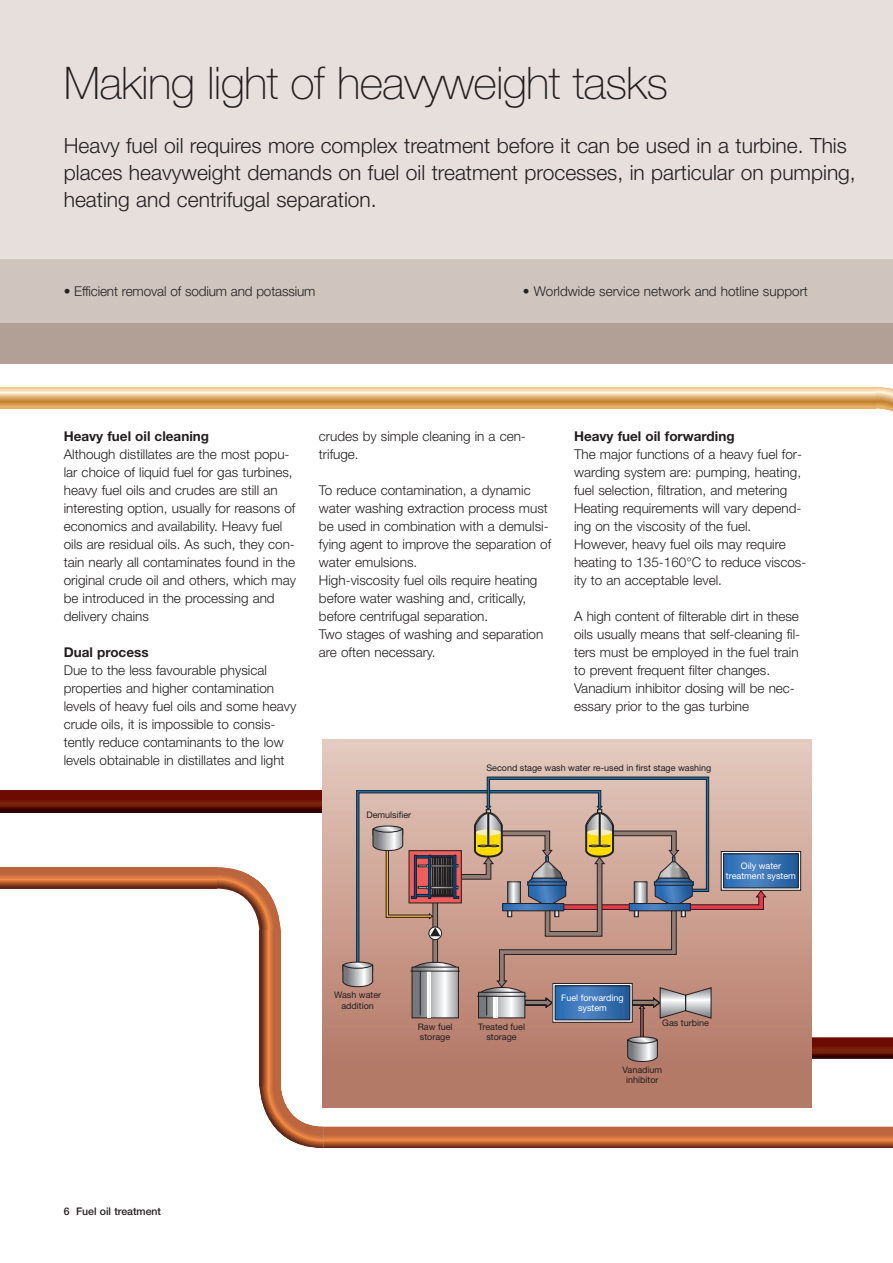
<style>
.page{position:relative;width:893px;height:1263px;background:#fff}
.page>*{position:absolute;margin:0;border:0;box-sizing:border-box;transform-origin:0 0}
.t1{font:100 45px "Helvetica Neue";letter-spacing:-.015em;color:#231f20}
.t2{font:300 21px/27px "Helvetica Neue";color:#231f20}
.t3{font:300 13.5px/18px "Helvetica Neue";color:#231f20}
.t4{font:700 13.5px "Helvetica Neue";color:#231f20}
.t5{font:500 10.5px "Helvetica Neue";color:#231f20}
.t6{font:9px/10.5px "Helvetica Neue";color:#231f20;text-align:center}
.t7{font:9px/10.5px "Helvetica Neue";color:#fff;text-align:center}
</style>
<div class="page">
<div style="left:0;top:0;width:893px;height:346px;background:#e6dfdb"></div>
<svg style="left:812px;top:1037px;width:81px;height:22px;background:#661409"></svg>
<svg style="left:0;top:791px;width:323px;height:21px;background:#630f04"></svg>
<svg style="left:217px;top:867px;width:64px;height:63px"></svg>
<svg style="left:875px;top:387px;width:18px;height:25px"></svg>
<svg style="left:0;top:867px;width:217px;height:21px;background:#b86237"></svg>
<svg style="left:259px;top:1085px;width:634px;height:63px"></svg>
<svg style="left:259px;top:930px;width:22px;height:155px;background:#b25e35"></svg>
<svg style="left:0;top:387px;width:875px;height:21px;background:#e2b77e"></svg>
<div style="left:323px;top:740px;width:489px;height:367px;background:linear-gradient(to bottom,#e3c8bd,#b0725f)"></div>
<svg style="left:343px;top:777px;width:423px;height:285px;background:#b89488"></svg>
<div style="left:553px;top:983px;width:79px;height:39px;background:linear-gradient(to right,#2c3f59,#27374c)"></div>
<div style="left:552px;top:983px;width:80px;height:39px;border:1px solid #231f20"></div>
<svg style="left:557px;top:988px;width:71px;height:30px;background:#3a73b4"></svg>
<div style="left:555px;top:986px;width:75px;height:34px;border:1px solid #231f20"></div>
<svg style="left:721px;top:851px;width:80px;height:39px"></svg>
<div style="left:721px;top:851px;width:80px;height:39px;border:1px solid #231f20"></div>
<svg style="left:725px;top:856px;width:71px;height:30px;background:#3a73b4"></svg>
<div style="left:0;top:323px;width:893px;height:41px;background:#b2a096"></div>
<div style="left:0;top:259px;width:893px;height:64px;background:#d0c5be"></div>
<h1 class="t1" style="left:64px;top:66px;width:606px">Making light of heavyweight tasks</h1>
<h2 class="t2" style="left:64px;top:134px;width:793px">Heavy fuel oil requires more complex treatment before it can be used in a turbine. This places heavyweight demands on fuel oil treatment processes, in particular on pumping, heating and centrifugal separation.</h2>
<p class="t3" style="left:64px;top:284px;width:253px">• Efficient removal of sodium and potassium</p>
<p class="t3" style="left:523px;top:284px;width:286px">• Worldwide service network and hotline support</p>
<p class="t4" style="left:64px;top:431px;width:147px">Heavy fuel oil cleaning</p>
<p class="t3" style="left:64px;top:446px;width:234px">Although distillates are the most popu&shy;lar choice of liquid fuel for gas turbines, heavy fuel oils and crudes are still an interesting option, usually for reasons of economics and availability. Heavy fuel oils are residual oils. As such, they con&shy;tain nearly all contaminates found in the original crude oil and others, which may be introduced in the processing and delivery chains</p>
<p class="t4" style="left:64px;top:647px;width:86px">Dual process</p>
<p class="t3" style="left:64px;top:662px;width:234px">Due to the less favourable physical properties and higher contamination levels of heavy fuel oils and some heavy crude oils, it is impossible to consis&shy;tently reduce contaminants to the low levels obtainable in distillates and light</p>
<p class="t3" style="left:319px;top:428px;width:208px">crudes by simple cleaning in a cen&shy;trifuge.</p>
<p class="t3" style="left:319px;top:482px;width:234px">To reduce contamination, a dynamic water washing extraction process must be used in combination with a demulsi&shy;fying agent to improve the separation of water emulsions.<br>High-viscosity fuel oils require heating before water washing and, critically, before centrifugal separation.<br>Two stages of washing and separation are often necessary.</p>
<p class="t4" style="left:574px;top:431px;width:162px">Heavy fuel oil forwarding</p>
<p class="t3" style="left:574px;top:446px;width:234px">The major functions of a heavy fuel for&shy;warding system are: pumping, heating, fuel selection, filtration, and metering Heating requirements will vary depend&shy;ing on the viscosity of the fuel.<br>However, heavy fuel oils may require heating to 135-160°C to reduce viscos&shy;ity to an acceptable level.</p>
<p class="t3" style="left:574px;top:608px;width:228px">A high content of filterable dirt in these oils usually means that self-cleaning fil&shy;ters must be employed in the fuel train to prevent frequent filter changes.<br>Vanadium inhibitor dosing will be nec&shy;essary prior to the gas turbine</p>
<p class="t6" style="left:366px;top:810px;width:46px">Demulsifier</p>
<p class="t6" style="left:486px;top:763px;width:226px">Second stage wash water re-used in first stage washing</p>
<p class="t7" style="left:726px;top:861px;width:72px">Oily water treatment system</p>
<p class="t6" style="left:334px;top:991px;width:49px">Wash water addition</p>
<p class="t6" style="left:418px;top:1022px;width:36px;text-align:left">Raw fuel storage</p>
<p class="t6" style="left:478px;top:1022px;width:48px">Treated fuel storage</p>
<p class="t7" style="left:561px;top:993px;width:64px">Fuel forwarding system</p>
<p class="t6" style="left:662px;top:1018px;width:48px">Gas turbine</p>
<p class="t6" style="left:623px;top:1065px;width:41px">Vanadium inhibitor</p>
<p class="t5" style="left:64px;top:1207px;width:99px">6 Fuel oil treatment</p>
</div>
